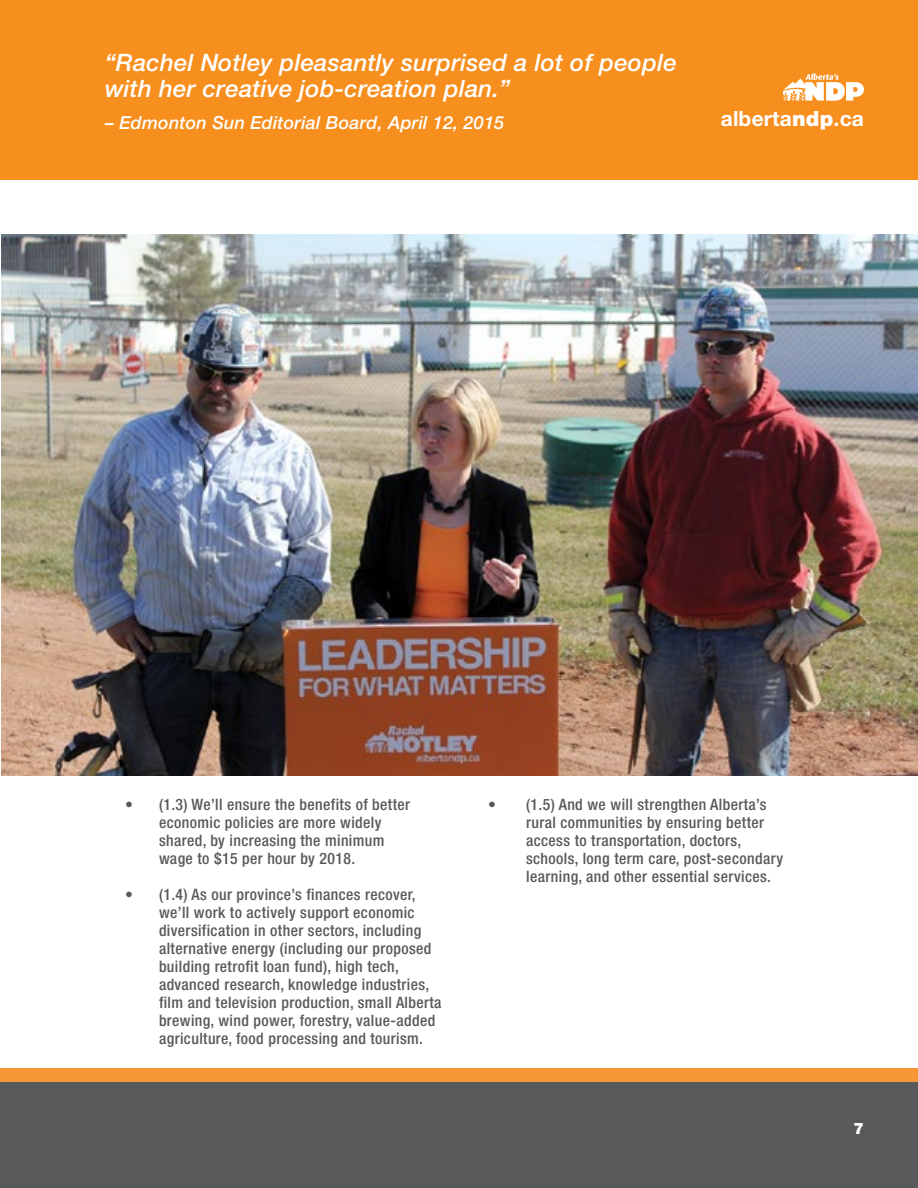
<style>
.page{position:relative;width:918px;height:1188px;background:#fff}
.page>*{position:absolute;margin:0;border:0;box-sizing:border-box;transform-origin:0 0}
.Quotes_2{font:italic 500 24px/25.5px "Helvetica Neue LT Std";letter-spacing:.01em;color:#fff}
.t1{font:700 21px "Helvetica Neue LT Std";letter-spacing:.01em;color:#fff}
.Quotes_2-2{font:italic 500 18px "Helvetica Neue LT Std";letter-spacing:.01em;color:#fff}
.t2{font:500 condensed 15.75px/18px "Helvetica Neue LT Std";letter-spacing:.025em;color:#58595b}
.Body_Copy_Helvetica{font:900 15.75px "Helvetica Neue LT Std";color:#fff}
.s1{font-weight:900}
</style>
<div class="page">
<div style="left:0;top:0;width:918px;height:180px;background:#f78f1e"></div>
<div style="left:0;top:1081px;width:918px;height:107px;background:#58595b"></div>
<div style="left:0;top:1068px;width:918px;height:14px;background:#f89834"></div>
<svg style="left:783px;top:73px;width:81px;height:28px"></svg>
<img style="left:2px;top:234px;width:916px;height:541px">
<p class="Quotes_2" style="left:105px;top:50px;width:573px">“Rachel Notley pleasantly surprised a lot of people with her creative job-creation plan.”</p>
<p class="Quotes_2-2" style="left:105px;top:112px;width:401px">– Edmonton Sun Editorial Board, April 12, 2015</p>
<h2 class="t1" style="left:721px;top:106px;width:145px">alberta<span class="s1">ndp</span>.ca</h2>
<p class="t2" style="left:159px;top:795px;width:253px;text-indent:-34px">• (1.3) We’ll ensure the benefits of better economic policies are more widely shared, by increasing the minimum wage to $15 per hour by 2018.</p>
<p class="t2" style="left:159px;top:885px;width:284px;text-indent:-34px">• (1.4) As our province’s finances recover, we’ll work to actively support economic diversification in other sectors, including alternative energy (including our proposed building retrofit loan fund), high tech, advanced research, knowledge industries, film and television production, small Alberta brewing, wind power, forestry, value-added agriculture, food processing and tourism.</p>
<p class="t2" style="left:526px;top:795px;width:258px;text-indent:-38px">• (1.5) And we will strengthen Alberta’s rural communities by ensuring better access to transportation, doctors, schools, long term care, post-secondary learning, and other essential services.</p>
<p class="Body_Copy_Helvetica" style="left:853px;top:1119px;width:12px">7</p>
</div>
